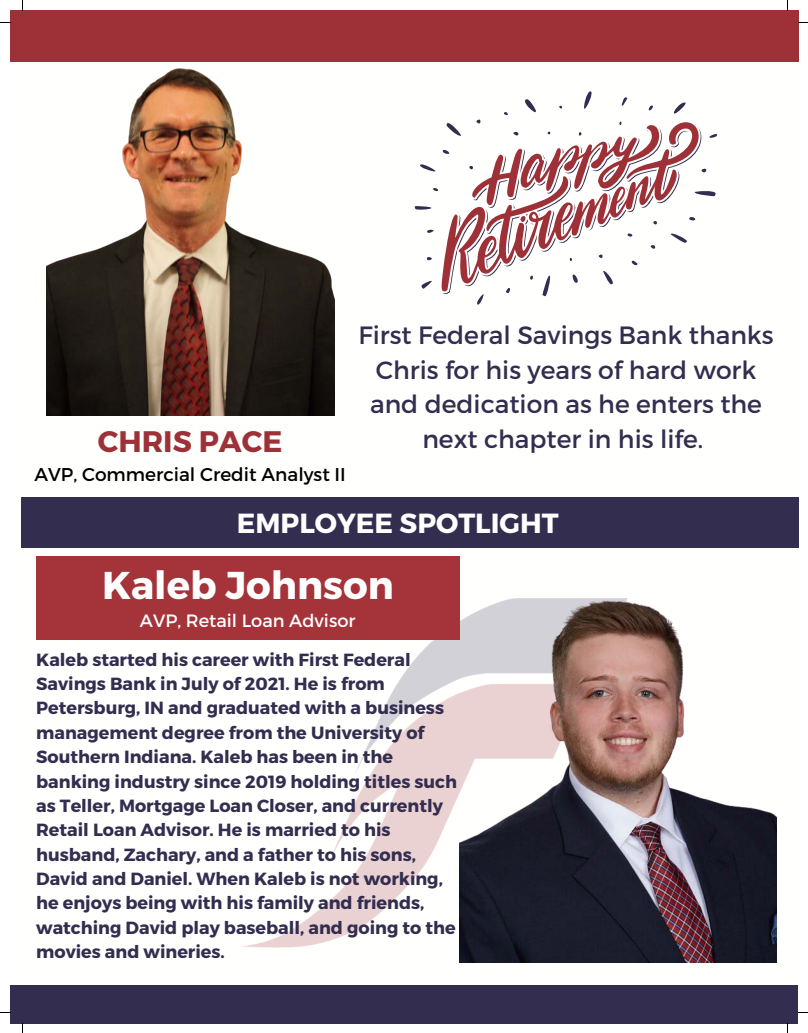
<style>
.page{position:relative;width:808px;height:1033px;background:#fff}
.page>*{position:absolute;margin:0;border:0;box-sizing:border-box;transform-origin:0 0}
.t1{font:700 38.75px "Montserrat";color:#fff}
.t2{font:700 29.62px "Montserrat";color:#9e3137}
.t3{font:700 27.62px "Montserrat";color:#fff}
.t4{font:25px/34.6px "Montserrat";color:#332d4f;text-align:center}
.t5{font:18.5px "Montserrat";color:#000}
.t6{font:17.75px "Montserrat";color:#fff}
.t7{font:700 17.62px/24.4px "Montserrat";color:#332d4f}
</style>
<div class="page">
<div style="left:10px;top:985px;width:787px;height:38px;background:#332d4f"></div>
<img style="left:242px;top:640px;width:218px;height:307px">
<div style="left:36px;top:556px;width:424px;height:84px;background:#a4343a"></div>
<div style="left:22px;top:497px;width:776px;height:50px;background:#332d4f"></div>
<img style="left:460px;top:598px;width:316px;height:364px">
<div style="left:10px;top:10px;width:788px;height:51px;background:#9e3137"></div>
<img style="left:46px;top:61px;width:288px;height:355px">
<svg style="left:427px;top:97px;width:290px;height:207px"></svg>
<svg style="left:442px;top:291px;width:264px;height:4px"></svg>
<svg style="left:441px;top:122px;width:265px;height:169px"></svg>
<h3 class="t4" style="left:358px;top:316px;width:416px">First Federal Savings Bank thanks<br>Chris for his years of hard work and dedication as he enters the</h3>
<h2 class="t2" style="left:98px;top:421px;width:186px">CHRIS PACE</h2>
<h3 class="t4" style="left:422px;top:420px;width:282px">next chapter in his life.</h3>
<p class="t5" style="left:34px;top:462px;width:313px">AVP, Commercial Credit Analyst II</p>
<h3 class="t3" style="left:237px;top:505px;width:323px">EMPLOYEE SPOTLIGHT</h3>
<h1 class="t1" style="left:102px;top:560px;width:293px">Kaleb Johnson</h1>
<p class="t6" style="left:140px;top:609px;width:217px">AVP, Retail Loan Advisor</p>
<p class="t7" style="left:36px;top:646px;width:422px">Kaleb started his career with First Federal Savings Bank in July of 2021. He is from Petersburg, IN and graduated with a business management degree from the University of Southern Indiana. Kaleb has been in the banking industry since 2019 holding titles such as Teller, Mortgage Loan Closer, and currently Retail Loan Advisor. He is married to his husband, Zachary, and a father to his sons, David and Daniel. When Kaleb is not working, he enjoys being with his family and friends, watching David play baseball, and going to the movies and wineries.</p>
</div>
